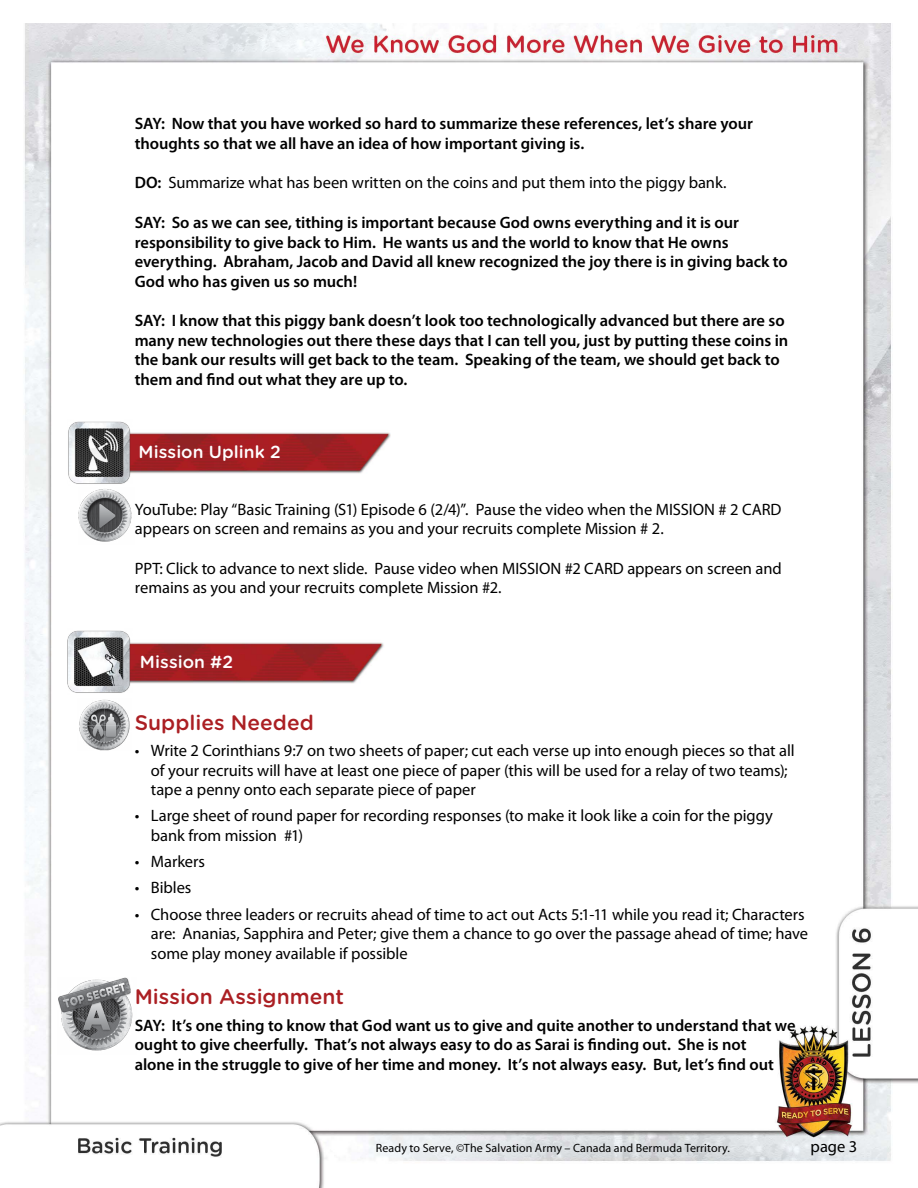
<style>
.page{position:relative;width:918px;height:1188px;background:#fff}
.page>*{position:absolute;margin:0;border:0;box-sizing:border-box;transform-origin:0 0}
.t1{font:500 21px "Gotham Rounded";color:#ab1f23}
.t2{font:500 17.4px "Gotham Rounded";letter-spacing:.005em;color:#fff}
.t3{font:600 16.5px/19.5px "Myriad Pro";color:#000}
.t4{font:16.5px/19.5px "Myriad Pro";letter-spacing:-.005em;color:#000}
.t5{font:12px "Myriad Pro";letter-spacing:.01em;color:#000}
.s1{font-weight:600}
</style>
<div class="page">
<img style="left:0;top:23px;width:918px;height:1165px">
<img style="left:78px;top:487px;width:56px;height:57px">
<img style="left:133px;top:429px;width:258px;height:45px">
<img style="left:68px;top:419px;width:65px;height:66px">
<img style="left:132px;top:639px;width:252px;height:45px">
<img style="left:68px;top:628px;width:64px;height:66px">
<img style="left:77px;top:699px;width:55px;height:52px">
<img style="left:58px;top:977px;width:78px;height:77px">
<p class="t3" style="left:135px;top:113px;width:620px">SAY: Now that you have worked so hard to summarize these references, let’s share your thoughts so that we all have an idea of how important giving is.</p>
<p class="t4" style="left:135px;top:173px;width:593px"><span class="s1">DO:</span> Summarize what has been written on the coins and put them into the piggy bank.</p>
<p class="t3" style="left:135px;top:212px;width:655px">SAY: So as we can see, tithing is important because God owns everything and it is our responsibility to give back to Him. He wants us and the world to know that He owns everything. Abraham, Jacob and David all knew recognized the joy there is in giving back to God who has given us so much!</p>
<p class="t3" style="left:135px;top:311px;width:655px">SAY: I know that this piggy bank doesn’t look too technologically advanced but there are so many new technologies out there these days that I can tell you, just by putting these coins in the bank our results will get back to the team. Speaking of the team, we should get back to them and find out what they are up to.</p>
<p class="t2" style="left:139px;top:440px;width:144px">Mission Uplink 2</p>
<p class="t4" style="left:135px;top:499px;width:648px">YouTube: Play “Basic Training (S1) Episode 6 (2/4)”. Pause the video when the MISSION # 2 CARD appears on screen and remains as you and your recruits complete Mission # 2.</p>
<p class="t4" style="left:135px;top:558px;width:648px">PPT: Click to advance to next slide. Pause video when MISSION #2 CARD appears on screen and remains as you and your recruits complete Mission #2.</p>
<p class="t2" style="left:140px;top:649px;width:95px">Mission #2</p>
<p class="t1" style="left:135px;top:708px;width:181px">Supplies Needed</p>
<p class="t4" style="left:151px;top:741px;width:645px;text-indent:-16px">• Write 2 Corinthians 9:7 on two sheets of paper; cut each verse up into enough pieces so that all of your recruits will have at least one piece of paper (this will be used for a relay of two teams); tape a penny onto each separate piece of paper</p>
<p class="t4" style="left:151px;top:806px;width:624px;text-indent:-16px">• Large sheet of round paper for recording responses (to make it look like a coin for the piggy bank from mission #1)</p>
<p class="t4" style="left:135px;top:852px;width:72px">• Markers</p>
<p class="t4" style="left:135px;top:878px;width:58px">• Bibles</p>
<p class="t4" style="left:151px;top:904px;width:659px;text-indent:-16px">• Choose three leaders or recruits ahead of time to act out Acts 5:1-11 while you read it; Characters are: Ananias, Sapphira and Peter; give them a chance to go over the passage ahead of time; have some play money available if possible</p>
<p class="t1" style="left:135px;top:982px;width:211px">Mission Assignment</p>
<p class="t3" style="left:135px;top:1015px;width:662px">SAY: It’s one thing to know that God want us to give and quite another to understand that we ought to give cheerfully. That’s not always easy to do as Sarai is finding out. She is not<br>alone in the struggle to give of her time and money. It’s not always easy. But, let’s find out</p>
<p class="t5" style="left:376px;top:1141px;width:356px">Ready to Serve, ©The Salvation Army – Canada and Bermuda Territory.</p>
<p class="t4" style="left:811px;top:1136px;width:48px">page 3</p>
</div>
